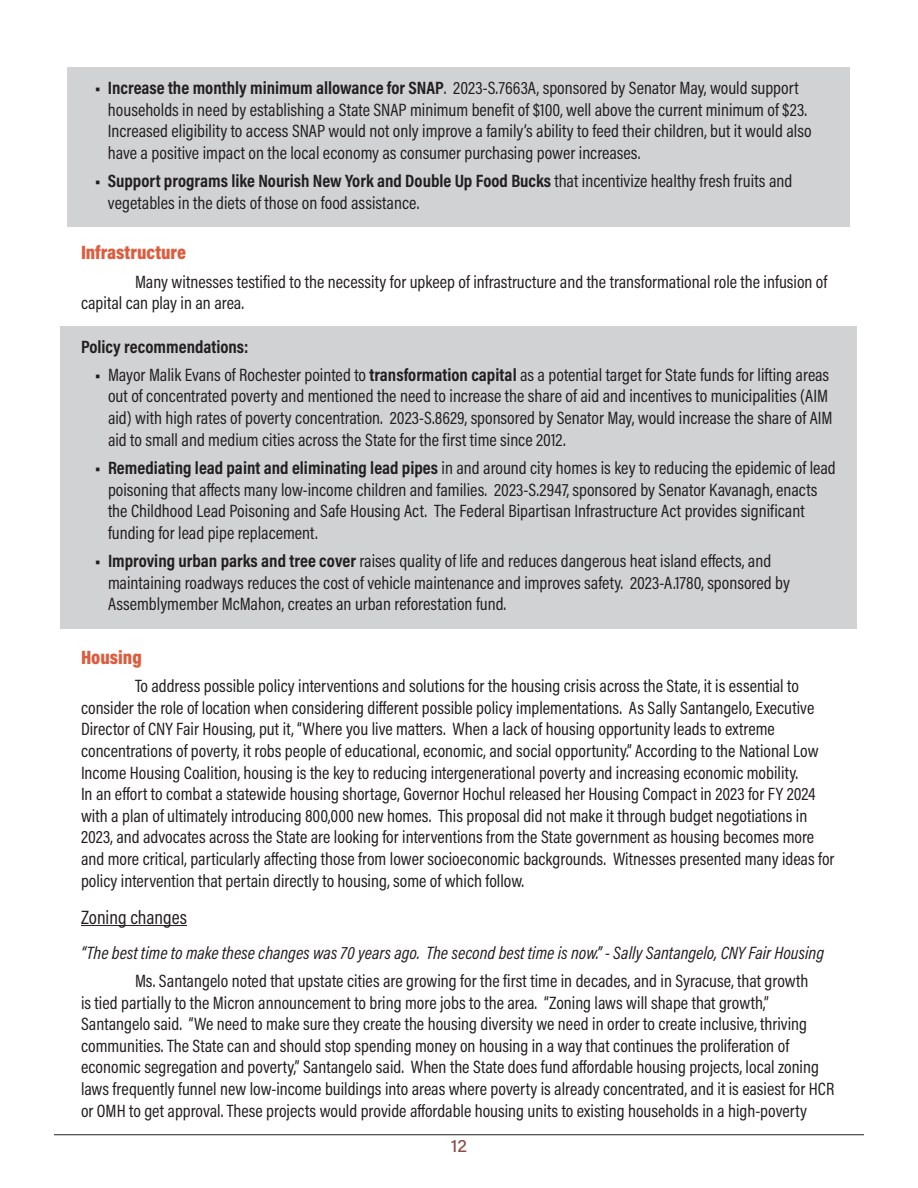
<style>
.page{position:relative;width:918px;height:1188px;background:#fff}
.page>*{position:absolute;margin:0;border:0;box-sizing:border-box;transform-origin:0 0}
.t1{font:900 19.5px "Acumin Pro Cond";color:#dd5c3e}
.t2{font:19.5px "Acumin Pro Cond";color:#231f20}
.t3{font:18px/21.6px "Acumin Pro Cond";color:#231f20}
.t4{font:italic 18px "Acumin Pro Cond";color:#231f20}
.t5{font:700 18px "Acumin Pro Cond";color:#231f20}
.t6{font:500 18px "Acumin Pro";color:#8c4f46}
.s1{font-family:"Acumin Pro"}
.s2{font-weight:700}
</style>
<div class="page">
<hr style="left:54px;top:1134px;width:810px;height:1px;background:#231f20">
<div style="left:68px;top:68px;width:782px;height:109px;background:#d1d2d4"></div>
<div style="left:68px;top:161px;width:782px;height:66px;background:#d1d2d4"></div>
<div style="left:61px;top:326px;width:796px;height:45px;background:#d1d2d4"></div>
<div style="left:61px;top:354px;width:796px;height:110px;background:#d1d2d4"></div>
<div style="left:61px;top:447px;width:796px;height:110px;background:#d1d2d4"></div>
<div style="left:61px;top:540px;width:796px;height:89px;background:#d1d2d4"></div>
<hr style="left:81px;top:925px;width:106px;height:1px;background:#231f20">
<p class="t3" style="left:108px;top:77px;width:705px;text-indent:-14px"><span class="s1">•</span> <span class="s2">Increase the monthly minimum allowance for SNAP</span>. 2023-S.7663A, sponsored by Senator May, would support households in need by establishing a State SNAP minimum benefit of $100, well above the current minimum of $23.<br>Increased eligibility to access SNAP would not only improve a family’s ability to feed their children, but it would also have a positive impact on the local economy as consumer purchasing power increases.</p>
<p class="t3" style="left:108px;top:170px;width:686px;text-indent:-14px"><span class="s1">•</span> <span class="s2">Support programs like Nourish New York and Double Up Food Bucks</span> that incentivize healthy fresh fruits and vegetables in the diets of those on food assistance.</p>
<p class="t1" style="left:81px;top:240px;width:107px">Infrastructure</p>
<p class="t3" style="left:81px;top:270px;width:748px;text-indent:54px">Many witnesses testified to the necessity for upkeep of infrastructure and the transformational role the infusion of capital can play in an area.</p>
<p class="t5" style="left:81px;top:334px;width:169px">Policy recommendations:</p>
<p class="t3" style="left:108px;top:364px;width:726px;text-indent:-14px"><span class="s1">•</span> Mayor Malik Evans of Rochester pointed to <span class="s2">transformation capital</span> as a potential target for State funds for lifting areas out of concentrated poverty and mentioned the need to increase the share of aid and incentives to municipalities (AIM aid) with high rates of poverty concentration. 2023-S.8629, sponsored by Senator May, would increase the share of AIM aid to small and medium cities across the State for the first time since 2012.</p>
<p class="t3" style="left:108px;top:457px;width:729px;text-indent:-14px"><span class="s1">•</span> <span class="s2">Remediating lead paint and eliminating lead pipes</span> in and around city homes is key to reducing the epidemic of lead poisoning that affects many low-income children and families. 2023-S.2947, sponsored by Senator Kavanagh, enacts the Childhood Lead Poisoning and Safe Housing Act. The Federal Bipartisan Infrastructure Act provides significant funding for lead pipe replacement.</p>
<p class="t3" style="left:108px;top:550px;width:684px;text-indent:-14px"><span class="s1">•</span> <span class="s2">Improving urban parks and tree cover</span> raises quality of life and reduces dangerous heat island effects, and maintaining roadways reduces the cost of vehicle maintenance and improves safety. 2023-A.1780, sponsored by<br>Assemblymember McMahon, creates an urban reforestation fund.</p>
<p class="t1" style="left:81px;top:644px;width:62px">Housing</p>
<p class="t3" style="left:81px;top:675px;width:755px;text-indent:54px">To address possible policy interventions and solutions for the housing crisis across the State, it is essential to consider the role of location when considering different possible policy implementations. As Sally Santangelo, Executive Director of CNY Fair Housing, put it, “Where you live matters. When a lack of housing opportunity leads to extreme concentrations of poverty, it robs people of educational, economic, and social opportunity.” According to the National Low Income Housing Coalition, housing is the key to reducing intergenerational poverty and increasing economic mobility.<br>In an effort to combat a statewide housing shortage, Governor Hochul released her Housing Compact in 2023 for FY 2024 with a plan of ultimately introducing 800,000 new homes. This proposal did not make it through budget negotiations in 2023, and advocates across the State are looking for interventions from the State government as housing becomes more and more critical, particularly affecting those from lower socioeconomic backgrounds. Witnesses presented many ideas for policy intervention that pertain directly to housing, some of which follow.</p>
<p class="t2" style="left:81px;top:904px;width:108px">Zoning changes</p>
<p class="t4" style="left:81px;top:941px;width:745px">“The best time to make these changes was 70 years ago. The second best time is now.” - Sally Santangelo, CNY Fair Housing</p>
<p class="t3" style="left:81px;top:970px;width:755px;text-indent:54px">Ms. Santangelo noted that upstate cities are growing for the first time in decades, and in Syracuse, that growth<br>is tied partially to the Micron announcement to bring more jobs to the area. “Zoning laws will shape that growth,” Santangelo said. “We need to make sure they create the housing diversity we need in order to create inclusive, thriving communities. The State can and should stop spending money on housing in a way that continues the proliferation of economic segregation and poverty,” Santangelo said. When the State does fund affordable housing projects, local zoning laws frequently funnel new low-income buildings into areas where poverty is already concentrated, and it is easiest for HCR or OMH to get approval. These projects would provide affordable housing units to existing households in a high-poverty</p>
<p class="t6" style="left:451px;top:1133px;width:18px">12</p>
</div>
